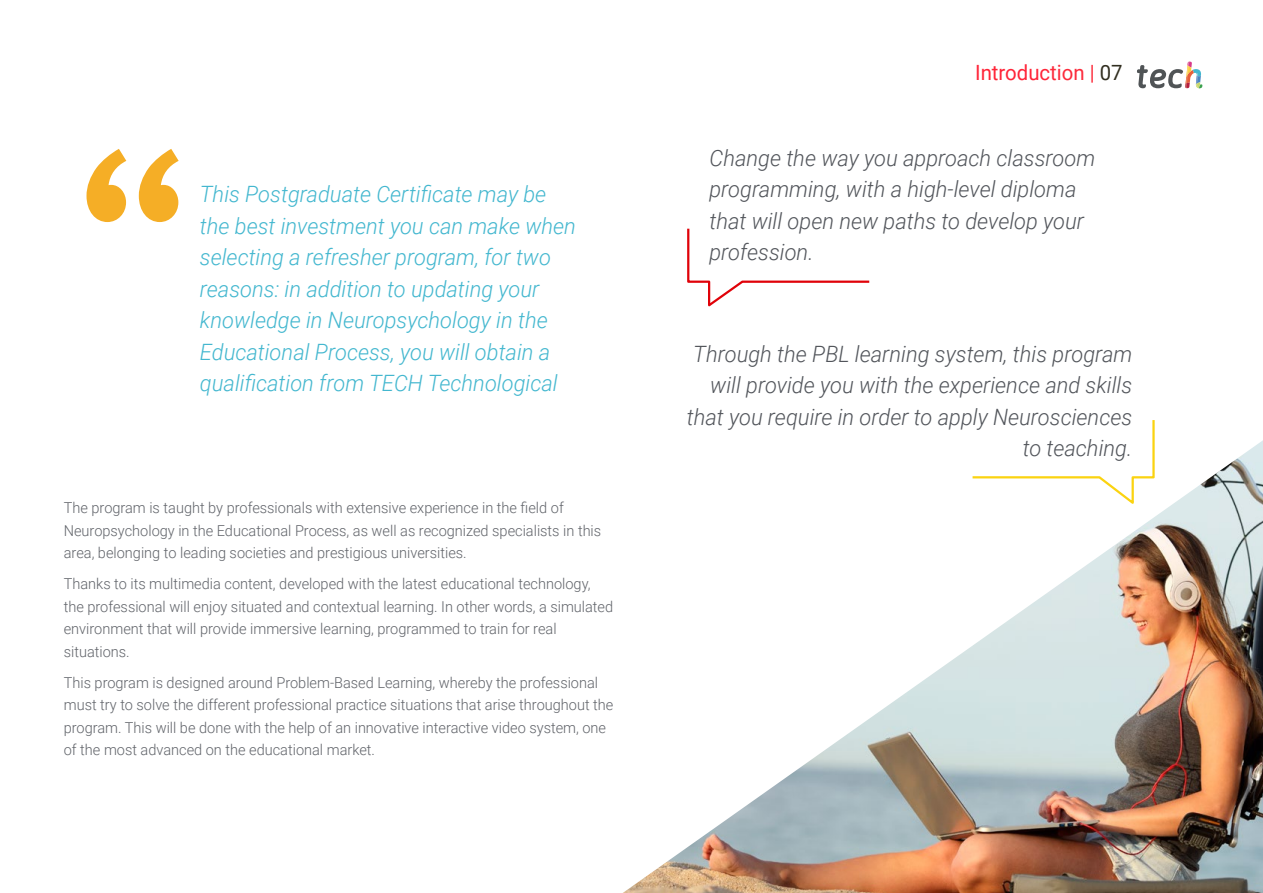
<style>
.page{position:relative;width:1263px;height:893px;background:#fff}
.page>*{position:absolute;margin:0;border:0;box-sizing:border-box;transform-origin:0 0}
.t1{font:italic 300 22.5px/31.5px "Roboto";color:#52555b;text-align:right}
.t2{font:italic 300 22.5px/31.5px "Roboto";color:#43b7cf}
.t3{font:21px "Roboto";color:#ff2438}
.t4{font:300 15px/22.5px "Roboto";color:#61646a}
.s1{color:#fc2a3b}
.s2{color:#312e20}
</style>
<div class="page">
<img style="left:623px;top:440px;width:640px;height:453px">
<svg style="left:970px;top:420px;width:186px;height:87px"></svg>
<svg style="left:1137px;top:62px;width:65px;height:27px"></svg>
<svg style="left:87px;top:149px;width:92px;height:73px"></svg>
<svg style="left:687px;top:228px;width:183px;height:79px"></svg>
<p class="t2" style="left:200px;top:178px;width:377px">This Postgraduate Certificate may be the best investment you can make when selecting a refresher program, for two reasons: in addition to updating your knowledge in Neuropsychology in the Educational Process, you will obtain a qualification from TECH Technological</p>
<p class="t4" style="left:64px;top:496px;width:539px">The program is taught by professionals with extensive experience in the field of<br>Neuropsychology in the Educational Process, as well as recognized specialists in this area, belonging to leading societies and prestigious universities.</p>
<p class="t4" style="left:64px;top:572px;width:551px">Thanks to its multimedia content, developed with the latest educational technology, the professional will enjoy situated and contextual learning. In other words, a simulated environment that will provide immersive learning, programmed to train for real situations.</p>
<p class="t4" style="left:64px;top:670px;width:551px">This program is designed around Problem-Based Learning, whereby the professional must try to solve the different professional practice situations that arise throughout the program. This will be done with the help of an innovative interactive video system, one of the most advanced on the educational market.</p>
<h2 class="t3" style="left:975px;top:57px;width:149px">Introduc<span class="s1">tion |</span> <span class="s2">07</span></h2>
<h1 class="t1" style="left:709px;top:141px;width:387px;text-align:left">Change the way you approach classroom programming, with a high-level diploma that will open new paths to develop your profession.</h1>
<h1 class="t1" style="left:687px;top:337px;width:447px">Through the PBL learning system, this program will provide you with the experience and skills that you require in order to apply Neurosciences to teaching.</h1>
</div>
